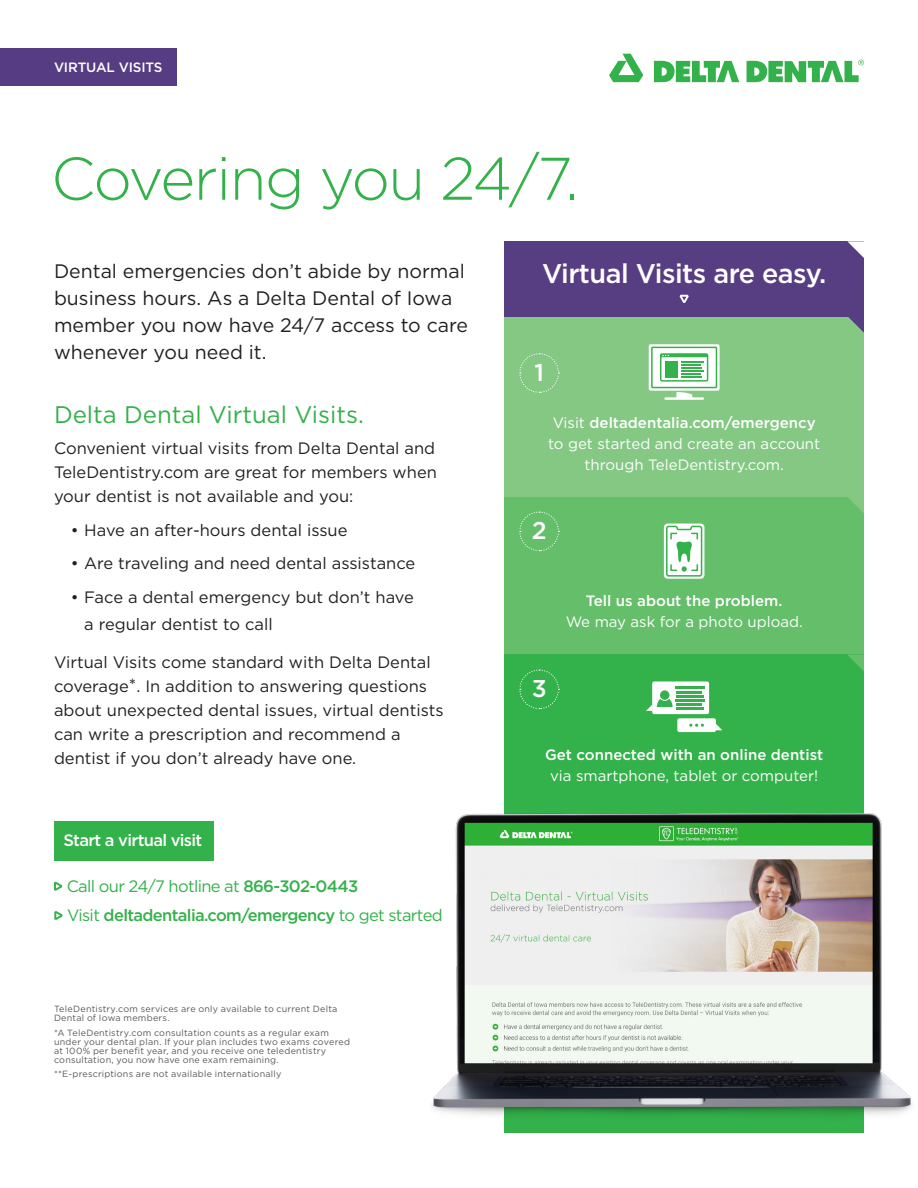
<style>
.page{position:relative;width:918px;height:1188px;background:#fff}
.page>*{position:absolute;margin:0;border:0;box-sizing:border-box;transform-origin:0 0}
.Heading{font:300 60px "Gotham";letter-spacing:-.03em;color:#33b14a}
.Dek{font:500 27px "Gotham";letter-spacing:-.02em;color:#fff}
.Table_Body{font:500 24.3px "Gotham";color:#fff}
.Dek-2{font:24px "Gotham";color:#33b14a}
.Dek-3{font:19.5px/27px "Gotham";color:#231f20}
.Body{font:16.5px/24px "Gotham";color:#231f20}
.Heading-2{font:500 16.5px "Gotham";letter-spacing:-.04em;color:#33b14a}
.Heading-3{font:16.5px "Gotham";letter-spacing:-.04em;color:#33b14a}
.Heading-4{font:500 16.5px "Gotham";letter-spacing:-.04em;color:#fff}
.Body-2{font:15px/21px "Gotham";color:#fff;text-align:center}
.Body-3{font:500 15px/21px "Gotham";color:#fff;text-align:center}
.Subhead{font:500 13.5px "Gotham";letter-spacing:-.01em;color:#fff}
.Disclaimer{font:9px/9px "Gotham";letter-spacing:.025em;color:#57585a}
.s1{font-size:17.55px}
.s2{font-weight:500}
.s3{font-weight:400}
</style>
<div class="page">
<div style="left:504px;top:317px;width:360px;height:180px;background:#84c884"></div>
<svg style="left:649px;top:344px;width:71px;height:47px;background:#f2f9f3"></svg>
<div style="left:651px;top:347px;width:66px;height:41px;border:2px solid #33b14a"></div>
<svg style="left:676px;top:392px;width:16px;height:5px"></svg>
<hr style="left:666px;top:397px;width:37px;height:3px;background:#fff">
<div style="left:660px;top:353px;width:48px;height:29px;border:2px solid #33b14a"></div>
<hr style="left:661px;top:354px;width:47px;height:3px;background:#33b14a">
<div style="left:665px;top:361px;width:13px;height:17px;background:#33b14a"></div>
<svg style="left:681px;top:361px;width:22px;height:5px"></svg>
<hr style="left:681px;top:367px;width:21px;height:2px;background:#33b14a">
<hr style="left:681px;top:370px;width:22px;height:2px;background:#33b14a">
<svg style="left:681px;top:373px;width:19px;height:2px"></svg>
<hr style="left:681px;top:376px;width:21px;height:2px;background:#33b14a">
<div style="left:504px;top:242px;width:360px;height:75px;background:#573d82"></div>
<div style="left:504px;top:497px;width:360px;height:157px;background:#65be6a"></div>
<div style="left:664px;top:524px;width:40px;height:55px;background:#fff;border-radius:4px"></div>
<svg style="left:666px;top:525px;width:37px;height:52px"></svg>
<div style="left:504px;top:654px;width:360px;height:479px;background:#33b14a"></div>
<div style="left:652px;top:681px;width:57px;height:33px;background:#fff;border-radius:2px"></div>
<hr style="left:676px;top:687px;width:29px;height:2px;background:#33b14a">
<hr style="left:676px;top:691px;width:25px;height:2px;background:#33b14a">
<hr style="left:676px;top:695px;width:27px;height:2px;background:#33b14a">
<hr style="left:676px;top:699px;width:29px;height:2px;background:#33b14a">
<hr style="left:676px;top:703px;width:25px;height:3px;background:#33b14a">
<hr style="left:676px;top:707px;width:27px;height:3px;background:#33b14a">
<svg style="left:646px;top:699px;width:27px;height:12px"></svg>
<div style="left:660px;top:690px;width:9px;height:10px;background:#33b14a;border-radius:50%"></div>
<div style="left:677px;top:718px;width:39px;height:14px;background:#fff;border-radius:2px"></div>
<svg style="left:716px;top:724px;width:6px;height:6px"></svg>
<svg style="left:689px;top:724px;width:15px;height:3px"></svg>
<svg style="left:54px;top:882px;width:8px;height:9px"></svg>
<svg style="left:54px;top:911px;width:8px;height:9px"></svg>
<div style="left:54px;top:821px;width:160px;height:40px;background:#33b14a"></div>
<svg style="left:609px;top:54px;width:34px;height:28px"></svg>
<svg style="left:654px;top:61px;width:85px;height:21px"></svg>
<svg style="left:747px;top:60px;width:117px;height:22px"></svg>
<svg style="left:848px;top:317px;width:16px;height:16px"></svg>
<svg style="left:847px;top:241px;width:17px;height:17px"></svg>
<svg style="left:848px;top:497px;width:16px;height:16px"></svg>
<svg style="left:847px;top:654px;width:17px;height:17px"></svg>
<div style="left:0;top:48px;width:176px;height:38px;background:#563c83"></div>
<svg style="left:680px;top:295px;width:9px;height:8px"></svg>
<img style="left:432px;top:813px;width:480px;height:302px">
<svg style="left:519px;top:353px;width:41px;height:40px"></svg>
<svg style="left:519px;top:511px;width:41px;height:41px"></svg>
<svg style="left:519px;top:669px;width:41px;height:41px"></svg>
<p class="Subhead" style="left:54px;top:59px;width:110px">VIRTUAL VISITS</p>
<p class="Heading" style="left:51px;top:141px;width:529px">Covering you 24/7.</p>
<p class="Dek-3" style="left:54px;top:258px;width:416px">Dental emergencies don’t abide by normal business hours. As a Delta Dental of Iowa member you now have 24/7 access to care whenever you need it.</p>
<p class="Dek-2" style="left:54px;top:399px;width:311px">Delta Dental Virtual Visits.</p>
<p class="Body" style="left:54px;top:436px;width:384px;text-align:justify">Convenient virtual visits from Delta Dental and TeleDentistry.com are great for members when your dentist is not available and you:</p>
<p class="Body" style="left:71px;top:518px;width:278px">• Have an after-hours dental issue</p>
<p class="Body" style="left:71px;top:551px;width:346px">• Are traveling and need dental assistance</p>
<p class="Body" style="left:84px;top:584px;width:331px;line-height:27px;text-indent:-14px">• Face a dental emergency but don’t have a regular dentist to call</p>
<p class="Body" style="left:54px;top:650px;width:391px">Virtual Visits come standard with Delta Dental coverage<span class="s1">*</span>. In addition to answering questions about unexpected dental issues, virtual dentists can write a prescription and recommend a dentist if you don’t already have one.</p>
<p class="Heading-4" style="left:63px;top:830px;width:140px">Start a virtual visit</p>
<p class="Heading-3" style="left:67px;top:876px;width:293px">Call our 24/7 hotline at <span class="s2">866-302-0443</span></p>
<p class="Heading-2" style="left:67px;top:905px;width:377px"><span class="s3">Visit</span> deltadentalia.com/emergency <span class="s3">to get started</span></p>
<p class="Disclaimer" style="left:54px;top:1004px;width:285px">TeleDentistry.com services are only available to current Delta<br>Dental of Iowa members.</p>
<p class="Disclaimer" style="left:54px;top:1028px;width:298px">*A TeleDentistry.com consultation counts as a regular exam under your dental plan. If your plan includes two exams covered at 100% per benefit year, and you receive one teledentistry consultation, you now have one exam remaining.</p>
<p class="Disclaimer" style="left:54px;top:1069px;width:229px">**E-prescriptions are not available internationally</p>
<p class="Dek" style="left:542px;top:256px;width:286px">Virtual Visits are easy.</p>
<p class="Table_Body" style="left:535px;top:357px;width:11px">1</p>
<p class="Body-2" style="left:548px;top:411px;width:274px">Visit <span class="s2">deltadentalia.com/emergency </span>to get started and create an account through TeleDentistry.com.</p>
<p class="Table_Body" style="left:532px;top:515px;width:16px">2</p>
<p class="Table_Body" style="left:532px;top:673px;width:16px">3</p>
<p class="Body-2" style="left:566px;top:590px;width:239px"><span class="s2">Tell us about the problem.<br></span>We may ask for a photo upload.</p>
<p class="Body-3" style="left:545px;top:744px;width:280px">Get connected with an online dentist <span class="s3">via smartphone, tablet or computer!</span></p>
</div>
